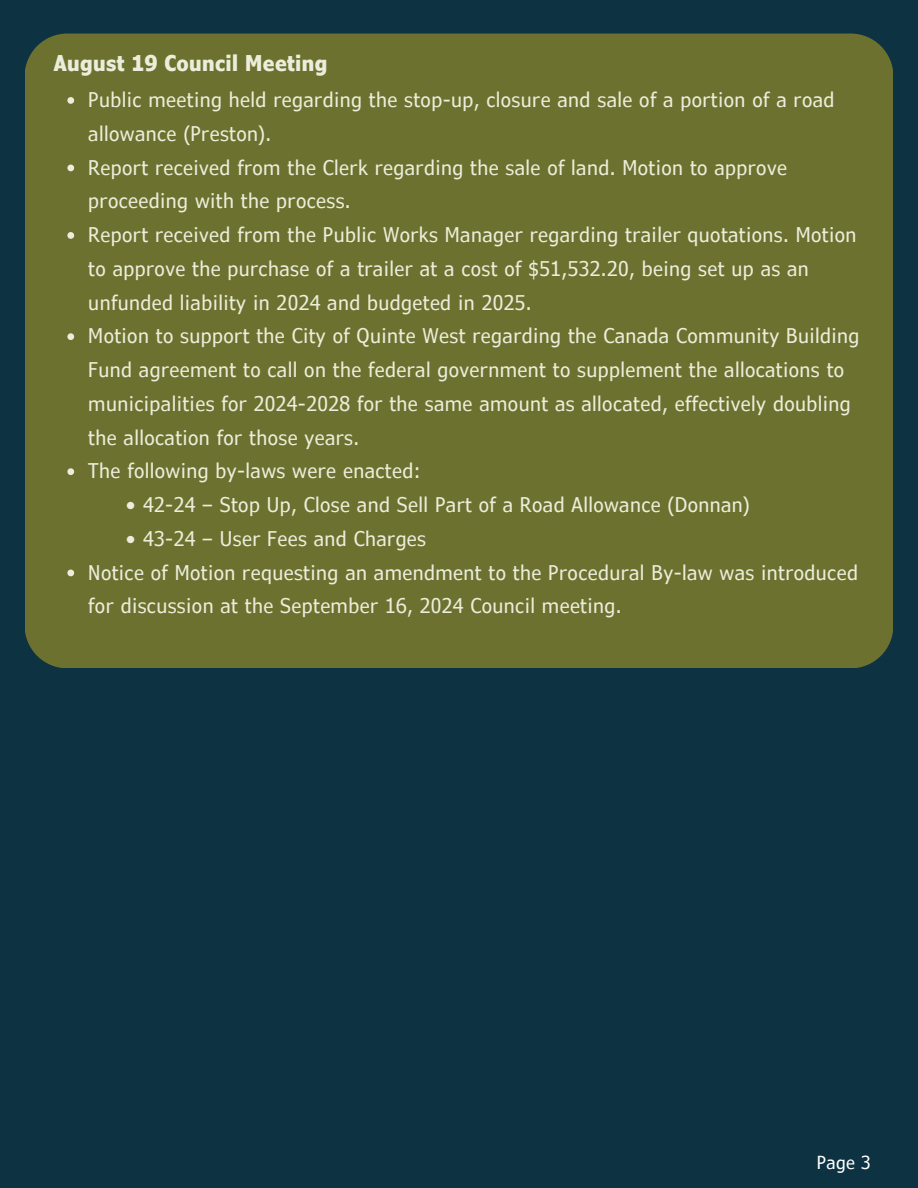
<style>
.page{position:relative;width:918px;height:1188px;background:#0d3242}
.page>*{position:absolute;margin:0;border:0;box-sizing:border-box;transform-origin:0 0}
.t1{font:700 condensed 21.75px "Verdana Pro";letter-spacing:.02em;color:#ecedda}
.t2{font:condensed 20.25px/33.8px "Verdana Pro";letter-spacing:.02em;color:#ecedda}
.t3{font:condensed 18px "Verdana Pro";color:#fff}
</style>
<div class="page">
<div style="left:25px;top:34px;width:868px;height:634px;background:#6c712f"></div>
<svg style="left:67px;top:97px;width:7px;height:7px"></svg>
<svg style="left:67px;top:165px;width:7px;height:6px"></svg>
<svg style="left:67px;top:232px;width:7px;height:7px"></svg>
<svg style="left:67px;top:333px;width:7px;height:7px"></svg>
<svg style="left:67px;top:468px;width:7px;height:7px"></svg>
<svg style="left:67px;top:570px;width:7px;height:6px"></svg>
<p class="t1" style="left:54px;top:49px;width:275px">August 19 Council Meeting</p>
<p class="t2" style="left:88px;top:82px;width:748px">Public meeting held regarding the stop-up, closure and sale of a portion of a road allowance (Preston).</p>
<p class="t2" style="left:88px;top:150px;width:700px">Report received from the Clerk regarding the sale of land. Motion to approve proceeding with the process.</p>
<p class="t2" style="left:88px;top:217px;width:770px">Report received from the Public Works Manager regarding trailer quotations. Motion to approve the purchase of a trailer at a cost of $51,532.20, being set up as an unfunded liability in 2024 and budgeted in 2025.</p>
<p class="t2" style="left:88px;top:319px;width:773px">Motion to support the City of Quinte West regarding the Canada Community Building Fund agreement to call on the federal government to supplement the allocations to municipalities for 2024-2028 for the same amount as allocated, effectively doubling the allocation for those years.</p>
<h2 class="t2" style="left:88px;top:454px;width:334px">The following by-laws were enacted:</h2>
<p class="t2" style="left:125px;top:487px;width:626px">• 42-24 – Stop Up, Close and Sell Part of a Road Allowance (Donnan)</p>
<p class="t2" style="left:125px;top:521px;width:302px">• 43-24 – User Fees and Charges</p>
<p class="t2" style="left:88px;top:555px;width:771px">Notice of Motion requesting an amendment to the Procedural By-law was introduced for discussion at the September 16, 2024 Council meeting.</p>
<h1 class="t3" style="left:817px;top:1150px;width:55px">Page 3</h1>
</div>
